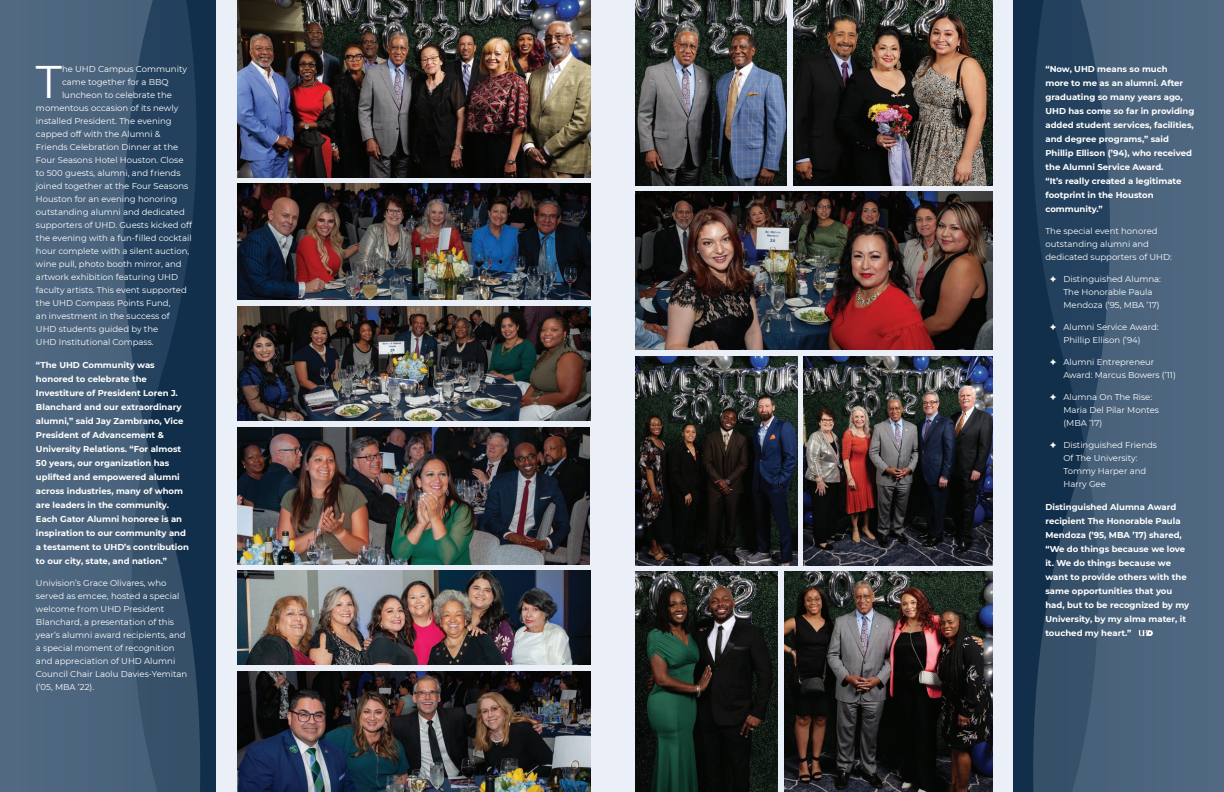
<style>
.page{position:relative;width:1224px;height:792px;background:#eaeff8}
.page>*{position:absolute;margin:0;border:0;box-sizing:border-box;transform-origin:0 0}
.t1{font:45.6px "Montserrat";color:#fff}
.t2{font:8.5px/13px "Montserrat";color:#fff}
.t3{font:700 8.5px/14px "Montserrat";color:#fff}
</style>
<div class="page">
<div style="left:0;top:0;width:216px;height:792px;background:#112f4b"></div>
<div style="left:1014px;top:0;width:210px;height:792px;background:#112f4b"></div>
<svg style="left:0;top:0;width:200px;height:792px;background:#3f5973"></svg>
<svg style="left:1033px;top:0;width:191px;height:792px;background:#3f5972"></svg>
<svg style="left:1138px;top:630px;width:15px;height:7px"></svg>
<img style="left:238px;top:307px;width:352px;height:113px">
<img style="left:636px;top:192px;width:356px;height:158px">
<img style="left:238px;top:184px;width:352px;height:116px">
<img style="left:238px;top:672px;width:352px;height:120px">
<img style="left:238px;top:571px;width:352px;height:94px">
<img style="left:238px;top:427px;width:352px;height:137px">
<img style="left:636px;top:356px;width:161px;height:210px">
<img style="left:238px;top:0;width:352px;height:177px">
<img style="left:784px;top:572px;width:208px;height:220px">
<img style="left:636px;top:0;width:151px;height:185px">
<img style="left:804px;top:356px;width:188px;height:210px">
<img style="left:636px;top:572px;width:142px;height:220px">
<img style="left:793px;top:0;width:199px;height:185px">
<p class="t1" style="left:36px;top:50px;width:28px">T</p>
<p class="t2" style="left:62px;top:62px;width:126px">he UHD Campus Community</p>
<p class="t2" style="left:62px;top:75px;width:108px">came together for a BBQ</p>
<p class="t2" style="left:62px;top:88px;width:111px">luncheon to celebrate the</p>
<p class="t2" style="left:36px;top:101px;width:144px">momentous occasion of its newly</p>
<p class="t2" style="left:36px;top:114px;width:137px">installed President. The evening</p>
<p class="t2" style="left:36px;top:127px;width:126px">capped off with the Alumni &amp;</p>
<p class="t2" style="left:36px;top:140px;width:144px">Friends Celebration Dinner at the</p>
<p class="t2" style="left:36px;top:153px;width:149px">Four Seasons Hotel Houston. Close</p>
<p class="t2" style="left:36px;top:166px;width:146px">to 500 guests, alumni, and friends</p>
<p class="t2" style="left:36px;top:179px;width:154px">joined together at the Four Seasons</p>
<p class="t2" style="left:36px;top:192px;width:143px">Houston for an evening honoring</p>
<p class="t2" style="left:36px;top:205px;width:150px">outstanding alumni and dedicated</p>
<p class="t2" style="left:36px;top:218px;width:158px">supporters of UHD. Guests kicked off</p>
<p class="t2" style="left:36px;top:231px;width:157px">the evening with a fun-filled cocktail</p>
<p class="t2" style="left:36px;top:244px;width:155px">hour complete with a silent auction,</p>
<p class="t2" style="left:36px;top:257px;width:147px">wine pull, photo booth mirror, and</p>
<p class="t2" style="left:36px;top:270px;width:144px">artwork exhibition featuring UHD</p>
<p class="t2" style="left:36px;top:283px;width:152px">faculty artists. This event supported</p>
<p class="t2" style="left:36px;top:296px;width:136px">the UHD Compass Points Fund,</p>
<p class="t2" style="left:36px;top:309px;width:135px">an investment in the success of</p>
<p class="t2" style="left:36px;top:322px;width:124px">UHD students guided by the</p>
<p class="t2" style="left:36px;top:335px;width:119px">UHD Institutional Compass.</p>
<p class="t3" style="left:36px;top:358px;width:154px">“The UHD Community was honored to celebrate the<br>Investiture of President Loren J.<br>Blanchard and our extraordinary alumni,” said Jay Zambrano, Vice<br>President of Advancement &amp;<br>University Relations. “For almost<br>50 years, our organization has uplifted and empowered alumni across industries, many of whom are leaders in the community.<br>Each Gator Alumni honoree is an inspiration to our community and a testament to UHD’s contribution to our city, state, and nation.”</p>
<p class="t2" style="left:36px;top:576px;width:153px">Univision’s Grace Olivares, who served as emcee, hosted a special welcome from UHD President<br>Blanchard, a presentation of this year’s alumni award recipients, and a special moment of recognition and appreciation of UHD Alumni<br>Council Chair Laolu Davies-Yemitan (’05, MBA ’22).</p>
<p class="t3" style="left:1045px;top:62px;width:150px">“Now, UHD means so much<br>more to me as an alumni. After graduating so many years ago,<br>UHD has come so far in providing added student services, facilities, and degree programs,” said<br>Phillip Ellison (’94), who received the Alumni Service Award.<br>“It’s really created a legitimate footprint in the Houston community.”</p>
<p class="t2" style="left:1045px;top:224px;width:128px">The special event honored outstanding alumni and dedicated supporters of UHD:</p>
<p class="t2" style="left:1063px;top:272px;width:99px;text-indent:-14px">✦ Distinguished Alumna:<br>The Honorable Paula<br>Mendoza (’95, MBA ’17)</p>
<p class="t2" style="left:1050px;top:320px;width:110px;text-align:center">✦ Alumni Service Award:<br>Phillip Ellison (’94)</p>
<p class="t2" style="left:1063px;top:355px;width:114px;text-indent:-13px">✦ Alumni Entrepreneur<br>Award: Marcus Bowers (’11)</p>
<p class="t2" style="left:1063px;top:390px;width:97px;text-indent:-13px">✦ Alumna On The Rise:<br>Maria Del Pilar Montes (MBA ’17)</p>
<p class="t2" style="left:1063px;top:438px;width:95px;text-indent:-13px">✦ Distinguished Friends<br>Of The University:<br>Tommy Harper and<br>Harry Gee</p>
<p class="t3" style="left:1045px;top:500px;width:145px">Distinguished Alumna Award recipient The Honorable Paula<br>Mendoza (’95, MBA ’17) shared, “We do things because we love it. We do things because we want to provide others with the same opportunities that you had, but to be recognized by my<br>University, by my alma mater, it touched my heart.”</p>
</div>
